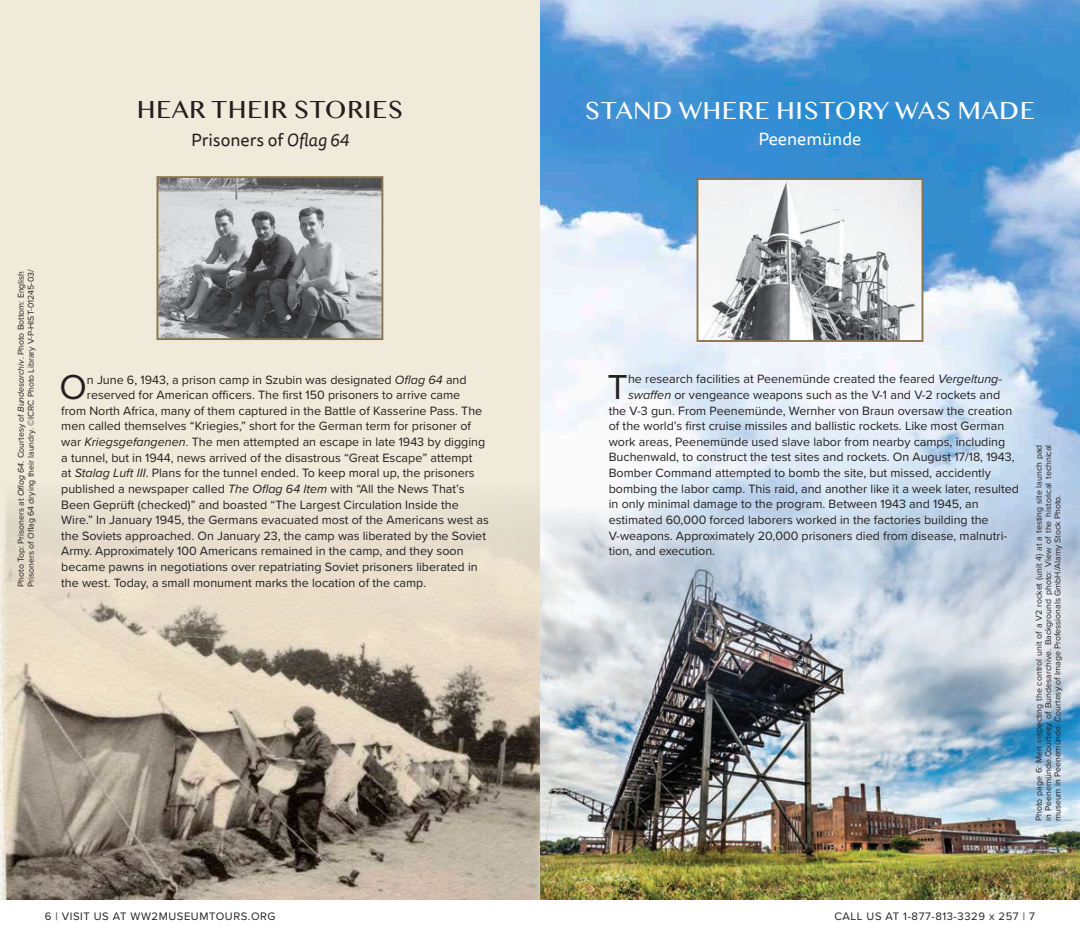
<style>
.page{position:relative;width:1080px;height:945px;background:#fff}
.page>*{position:absolute;margin:0;border:0;box-sizing:border-box;transform-origin:0 0}
.t1{font:35.88px "Proxima Nova";color:#231f20}
.t2{font:26.25px "Malayalam MN";letter-spacing:.02em;color:#fff}
.t3{font:26.25px "Malayalam MN";letter-spacing:.02em;color:#231f20}
.t4{font:17.5px "Tisa Sans OT";color:#231f20}
.t5{font:17.5px "Tisa Sans OT";color:#fff}
.t6{font:12.5px "Proxima Nova";color:#231f20}
.t7{font:11.25px "Proxima Nova";letter-spacing:.05em;color:#231f20}
.t8{font:8.75px/9.4px "Proxima Nova";color:#231f20}
.s1{font-style:italic}
</style>
<div class="page">
<img style="left:540px;top:0;width:540px;height:506px">
<div style="left:0;top:0;width:540px;height:900px;background:#f0eada"></div>
<img style="left:0;top:502px;width:540px;height:398px">
<img style="left:540px;top:506px;width:540px;height:394px">
<img style="left:160px;top:179px;width:220px;height:158px">
<div style="left:157px;top:176px;width:226px;height:164px;border:2px solid #89744f"></div>
<img style="left:700px;top:181px;width:220px;height:158px">
<div style="left:697px;top:178px;width:226px;height:164px;border:2px solid #89744f"></div>
<h2 class="t3" style="left:137px;top:97px;width:268px">HEAR THEIR STORIES</h2>
<h3 class="t4" style="left:191px;top:129px;width:159px">Prisoners of <span class="s1">Oflag 64</span></h3>
<h2 class="t2" style="left:585px;top:98px;width:452px">STAND WHERE HISTORY WAS MADE</h2>
<h3 class="t5" style="left:759px;top:129px;width:104px">Peenemünde</h3>
<p class="t8" style="left:15px;top:587px;width:319px;line-height:10px;rotate:-90deg">Photo Top: Prisoners at <span class="s1">Oflag 64</span>. Courtesy of <span class="s1">Bundesarchiv</span>. Photo Bottom: English<br>Prisoners of Oflag 64 drying their laundry. ©ICRC Photo Library V-P-HIST-01245-03/</p>
<h1 class="t1" style="left:59px;top:361px;width:29px">O</h1>
<p class="t6" style="left:87px;top:370px;width:381px">n June 6, 1943, a prison camp in Szubin was designated <span class="s1">Oflag 64</span> and</p>
<p class="t6" style="left:87px;top:386px;width:375px">reserved for American officers. The first 150 prisoners to arrive came</p>
<p class="t6" style="left:61px;top:401px;width:423px">from North Africa, many of them captured in the Battle of Kasserine Pass. The</p>
<p class="t6" style="left:61px;top:417px;width:411px">men called themselves “Kriegies,” short for the German term for prisoner of</p>
<p class="t6" style="left:61px;top:433px;width:426px">war <span class="s1">Kriegsgefangenen</span>. The men attempted an escape in late 1943 by digging</p>
<p class="t6" style="left:61px;top:448px;width:413px">a tunnel, but in 1944, news arrived of the disastrous “Great Escape” attempt</p>
<p class="t6" style="left:61px;top:464px;width:415px">at <span class="s1">Stalag Luft III</span>. Plans for the tunnel ended. To keep moral up, the prisoners</p>
<p class="t6" style="left:61px;top:480px;width:405px">published a newspaper called <span class="s1">The Oflag 64 Item</span> with “All the News That’s</p>
<p class="t6" style="left:61px;top:495px;width:399px">Been Geprüft (checked)” and boasted “The Largest Circulation Inside the</p>
<p class="t6" style="left:61px;top:511px;width:429px">Wire.” In January 1945, the Germans evacuated most of the Americans west as</p>
<p class="t6" style="left:61px;top:526px;width:426px">the Soviets approached. On January 23, the camp was liberated by the Soviet</p>
<p class="t6" style="left:61px;top:542px;width:404px">Army. Approximately 100 Americans remained in the camp, and they soon</p>
<p class="t6" style="left:61px;top:558px;width:418px">became pawns in negotiations over repatriating Soviet prisoners liberated in</p>
<p class="t6" style="left:61px;top:573px;width:366px">the west. Today, a small monument marks the location of the camp.</p>
<h1 class="t1" style="left:608px;top:360px;width:22px">T</h1>
<p class="t6" style="left:628px;top:370px;width:376px">he research facilities at Peenemünde created the feared <span class="s1">Vergeltung-</span></p>
<p class="t6" style="left:628px;top:385px;width:374px"><span class="s1">swaffen</span> or vengeance weapons such as the V-1 and V-2 rockets and</p>
<p class="t6" style="left:609px;top:401px;width:405px">the V-3 gun. From Peenemünde, Wernher von Braun oversaw the creation</p>
<p class="t6" style="left:609px;top:417px;width:397px">of the world’s first cruise missiles and ballistic rockets. Like most German</p>
<p class="t6" style="left:609px;top:432px;width:398px">work areas, Peenemünde used slave labor from nearby camps, including</p>
<p class="t6" style="left:609px;top:448px;width:408px">Buchenwald, to construct the test sites and rockets. On August 17/18, 1943,</p>
<p class="t6" style="left:609px;top:464px;width:384px">Bomber Command attempted to bomb the site, but missed, accidently</p>
<p class="t6" style="left:609px;top:479px;width:412px">bombing the labor camp. This raid, and another like it a week later, resulted</p>
<p class="t6" style="left:609px;top:495px;width:371px">in only minimal damage to the program. Between 1943 and 1945, an</p>
<p class="t6" style="left:609px;top:510px;width:381px">estimated 60,000 forced laborers worked in the factories building the</p>
<p class="t6" style="left:609px;top:526px;width:400px">V-weapons. Approximately 20,000 prisoners died from disease, malnutri-</p>
<p class="t6" style="left:609px;top:542px;width:108px">tion, and execution.</p>
<p class="t8" style="left:1034px;top:821px;width:378px;text-align:justify;rotate:-90deg">Photo page 6: Men inspecting the control unit of a V2 rocket (unit 4) at a testing site launch pad in Peenemünde.Courtesy of Bundesarchive. Background photo: View of the historical technical museum in Peenemünde. Courtesy of Image Professionals GmbH/Alamy Stock Photo.</p>
<p class="t7" style="left:45px;top:908px;width:232px">6 | VISIT US AT WW2MUSEUMTOURS.ORG</p>
<p class="t7" style="left:834px;top:908px;width:202px">CALL US AT 1-877-813-3329 x 257 | 7</p>
</div>
